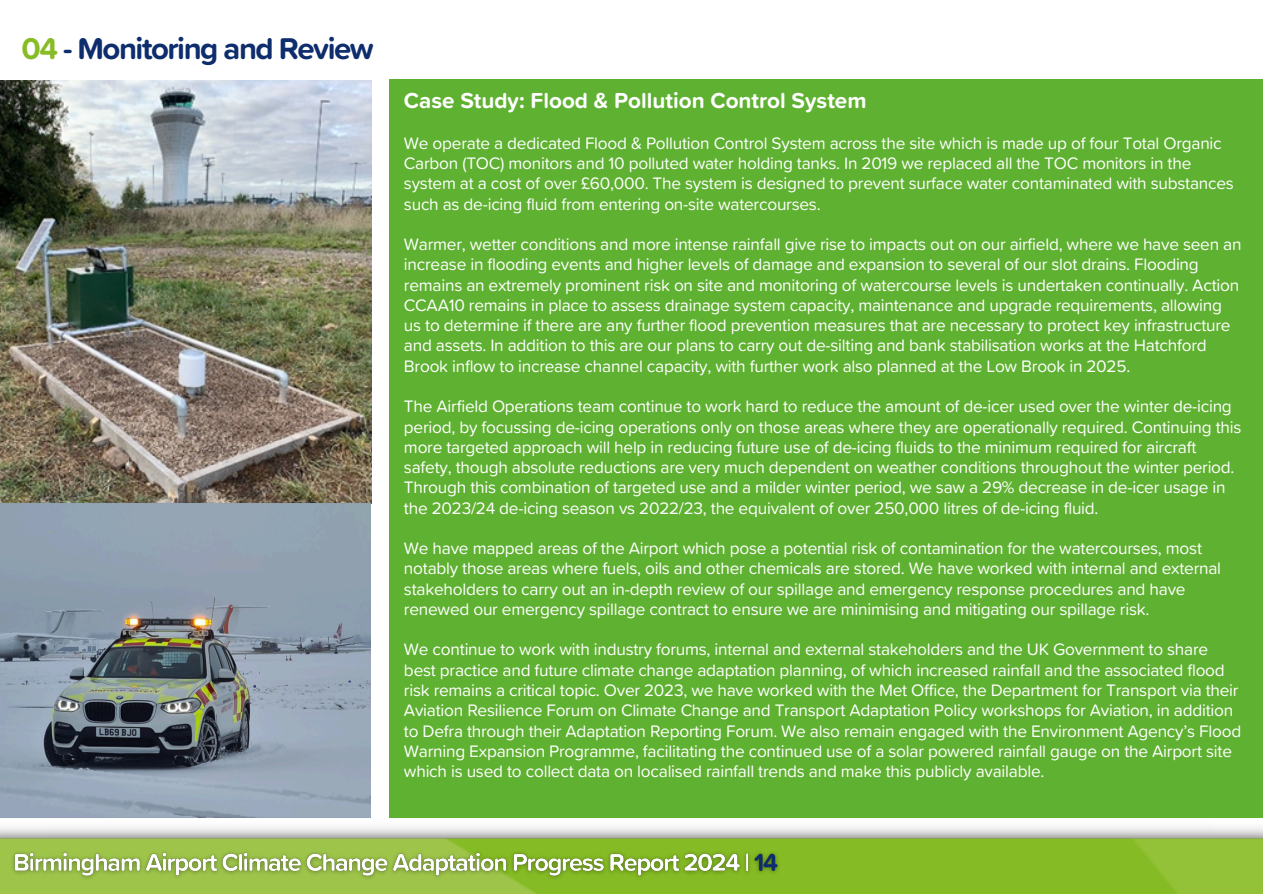
<style>
.page{position:relative;width:1263px;height:894px;background:#fff}
.page>*{position:absolute;margin:0;border:0;box-sizing:border-box;transform-origin:0 0}
.t1{font:700 31.2px "Proxima Soft";letter-spacing:-.045em;color:#0e2d6d}
.t2{font:700 22.5px "Proxima Soft";color:#fff}
.t3{font:17.25px/20.2px "Proxima Soft";letter-spacing:-.015em;color:#fff}
.s1{color:#87bc26}
</style>
<div class="page">
<img style="left:0;top:817px;width:1263px;height:76px">
<img style="left:6px;top:843px;width:782px;height:42px">
<div style="left:389px;top:79px;width:873px;height:738px;background:#5fb131"></div>
<img style="left:0;top:80px;width:371px;height:736px">
<h1 class="t1" style="left:22px;top:34px;width:354px"><span class="s1">04</span> - Monitoring and Review</h1>
<p class="t2" style="left:404px;top:90px;width:464px">Case Study: Flood &amp; Pollution Control System</p>
<p class="t3" style="left:404px;top:134px;width:831px">We operate a dedicated Flood &amp; Pollution Control System across the site which is made up of four Total Organic Carbon (TOC) monitors and 10 polluted water holding tanks. In 2019 we replaced all the TOC monitors in the system at a cost of over £60,000. The system is designed to prevent surface water contaminated with substances such as de-icing fluid from entering on-site watercourses.</p>
<h3 class="t3" style="left:404px;top:235px;width:839px">Warmer, wetter conditions and more intense rainfall give rise to impacts out on our airfield, where we have seen an increase in flooding events and higher levels of damage and expansion to several of our slot drains. Flooding remains an extremely prominent risk on site and monitoring of watercourse levels is undertaken continually. Action CCAA10 remains in place to assess drainage system capacity, maintenance and upgrade requirements, allowing us to determine if there are any further flood prevention measures that are necessary to protect key infrastructure and assets. In addition to this are our plans to carry out de-silting and bank stabilisation works at the Hatchford Brook inflow to increase channel capacity, with further work also planned at the Low Brook in 2025.</h3>
<p class="t3" style="left:404px;top:397px;width:839px">The Airfield Operations team continue to work hard to reduce the amount of de-icer used over the winter de-icing period, by focussing de-icing operations only on those areas where they are operationally required. Continuing this more targeted approach will help in reducing future use of de-icing fluids to the minimum required for aircraft safety, though absolute reductions are very much dependent on weather conditions throughout the winter period.<br>Through this combination of targeted use and a milder winter period, we saw a 29% decrease in de-icer usage in the 2023/24 de-icing season vs 2022/23, the equivalent of over 250,000 litres of de-icing fluid.</p>
<p class="t3" style="left:404px;top:539px;width:819px">We have mapped areas of the Airport which pose a potential risk of contamination for the watercourses, most notably those areas where fuels, oils and other chemicals are stored. We have worked with internal and external stakeholders to carry out an in-depth review of our spillage and emergency response procedures and have renewed our emergency spillage contract to ensure we are minimising and mitigating our spillage risk.</p>
<p class="t3" style="left:404px;top:640px;width:839px">We continue to work with industry forums, internal and external stakeholders and the UK Government to share best practice and future climate change adaptation planning, of which increased rainfall and the associated flood risk remains a critical topic. Over 2023, we have worked with the Met Office, the Department for Transport via their Aviation Resilience Forum on Climate Change and Transport Adaptation Policy workshops for Aviation, in addition to Defra through their Adaptation Reporting Forum. We also remain engaged with the Environment Agency’s Flood Warning Expansion Programme, facilitating the continued use of a solar powered rainfall gauge on the Airport site which is used to collect data on localised rainfall trends and make this publicly available.</p>
</div>
